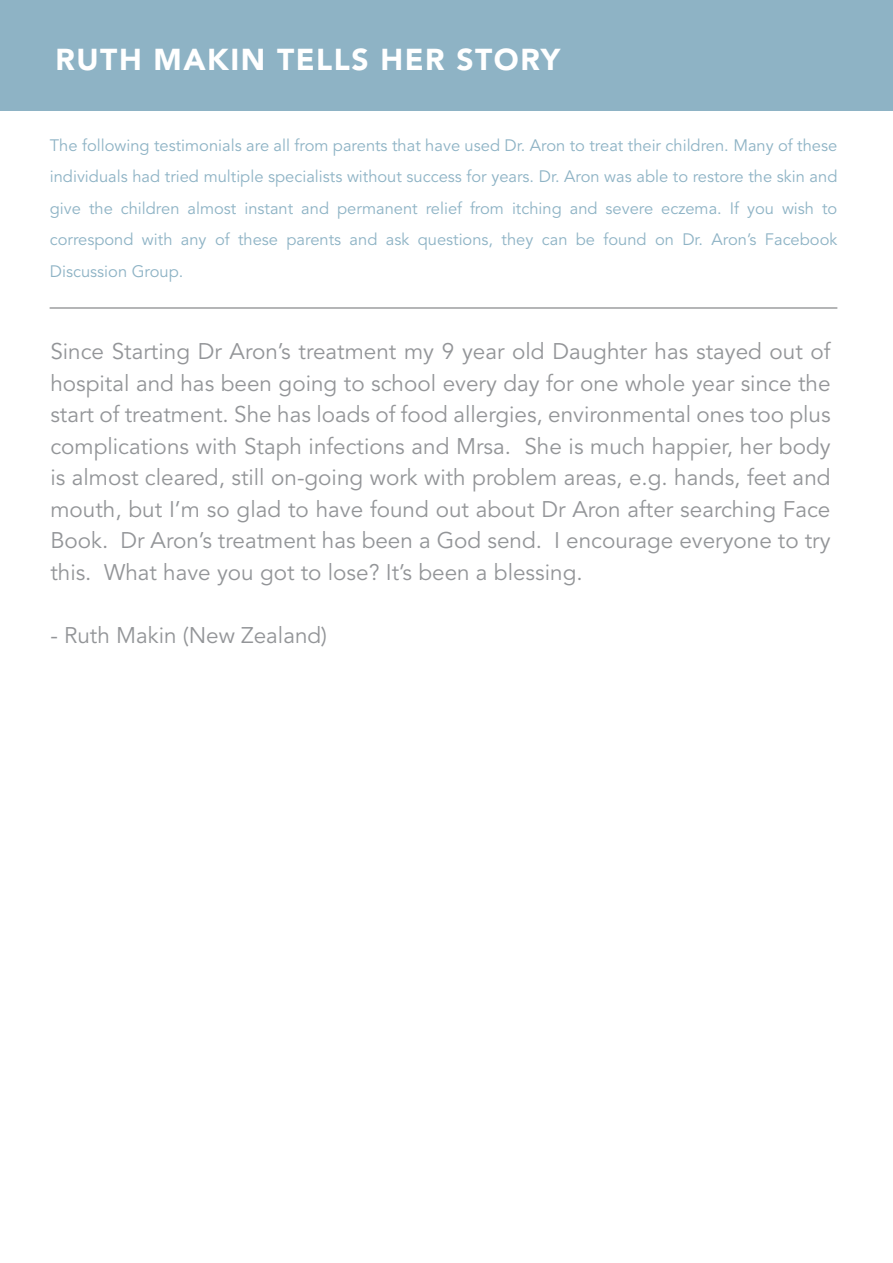
<style>
.page{position:relative;width:893px;height:1263px;background:#fff}
.page>*{position:absolute;margin:0;border:0;box-sizing:border-box;transform-origin:0 0}
.t1{font:900 30px "Avenir";letter-spacing:.05em;color:#fff}
.t2{font:22.5px/31.5px "Avenir";color:#939598;text-align:justify}
.t3{font:16.5px/31.5px "Avenir";color:#8eb3c5;text-align:justify}
</style>
<div class="page">
<div style="left:0;top:0;width:893px;height:110px;background:#8eb3c5"></div>
<hr style="left:50px;top:308px;width:787px;height:1px;background:#6c6d70">
<h1 class="t1" style="left:56px;top:41px;width:506px">RUTH MAKIN TELLS HER STORY</h1>
<p class="t3" style="left:50px;top:130px;width:789px">The following testimonials are all from parents that have used Dr. Aron to treat their children. Many of these individuals had tried multiple specialists without success for years. Dr. Aron was able to restore the skin and give the children almost instant and permanent relief from itching and severe eczema. If you wish to correspond with any of these parents and ask questions, they can be found on Dr. Aron’s Facebook Discussion Group.</p>
<p class="t2" style="left:50px;top:337px;width:782px">Since Starting Dr Aron’s treatment my 9 year old Daughter has stayed out of hospital and has been going to school every day for one whole year since the start of treatment. She has loads of food allergies, environmental ones too plus complications with Staph infections and Mrsa. She is much happier, her body is almost cleared, still on-going work with problem areas, e.g. hands, feet and mouth, but I’m so glad to have found out about Dr Aron after searching Face Book. Dr Aron’s treatment has been a God send. I encourage everyone to try this. What have you got to lose? It’s been a blessing.</p>
<p class="t2" style="left:50px;top:620px;width:278px">- Ruth Makin (New Zealand)</p>
</div>
